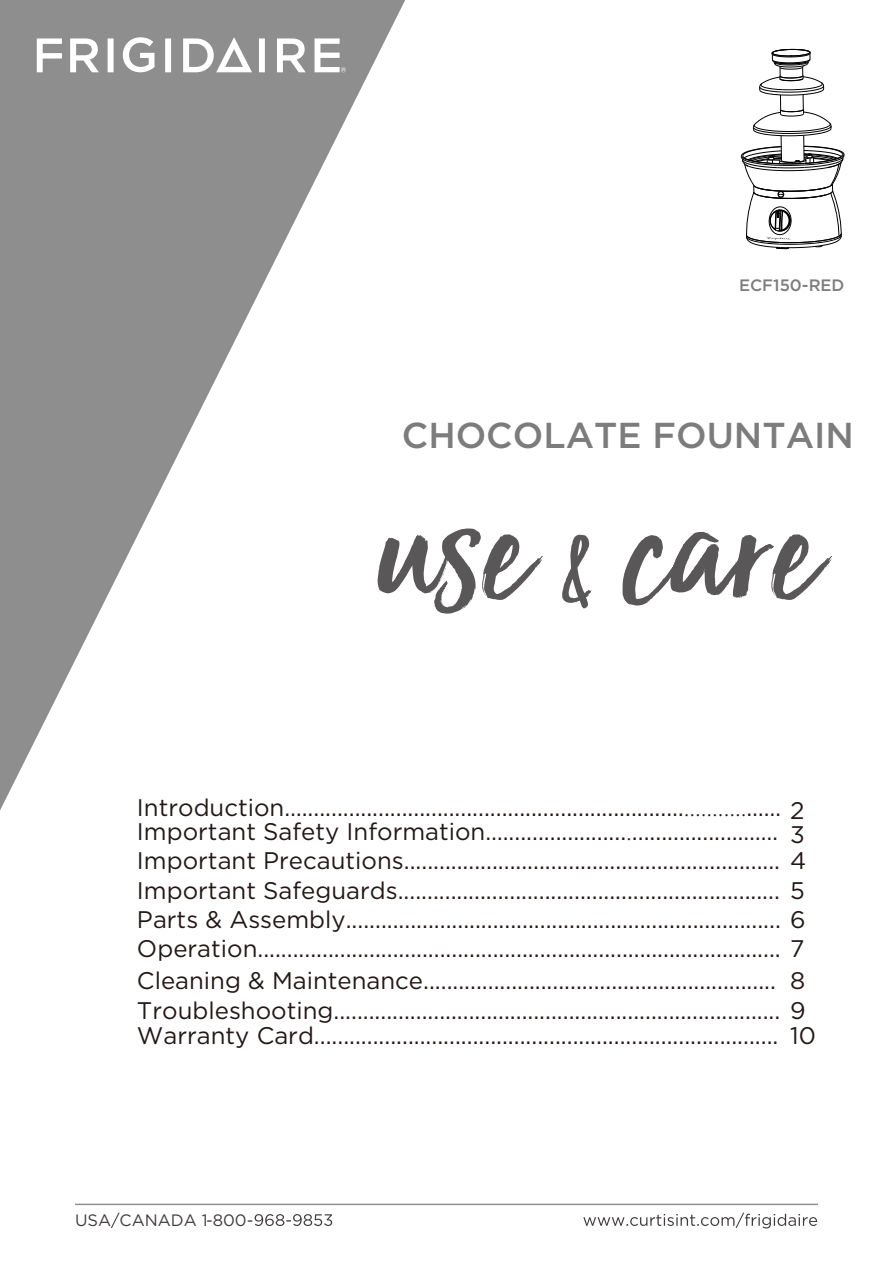
<style>
.page{position:relative;width:893px;height:1263px;background:#fff}
.page>*{position:absolute;margin:0;border:0;box-sizing:border-box;transform-origin:0 0}
.t1{font:500 36px "Gotham";color:#7c7c7c}
.t2{font:24px/29.4px "Gotham";color:#231815}
.t3{font:16.5px "Gotham";color:#403c3b}
.t4{font:500 16.5px "Gotham";color:#7d7d7d}
.s1{font-family:"Adobe Song Std";font-weight:300}
</style>
<div class="page">
<svg style="left:0;top:0;width:405px;height:810px"></svg>
<svg style="left:259px;top:38px;width:6px;height:34px"></svg>
<svg style="left:123px;top:37px;width:31px;height:35px"></svg>
<svg style="left:37px;top:38px;width:25px;height:34px"></svg>
<svg style="left:70px;top:38px;width:29px;height:34px"></svg>
<svg style="left:108px;top:38px;width:6px;height:34px"></svg>
<svg style="left:165px;top:38px;width:6px;height:34px"></svg>
<svg style="left:277px;top:38px;width:29px;height:34px"></svg>
<svg style="left:183px;top:37px;width:69px;height:35px"></svg>
<svg style="left:315px;top:38px;width:31px;height:34px"></svg>
<svg style="left:111px;top:1213px;width:9px;height:15px"></svg>
<svg style="left:255px;top:1214px;width:77px;height:12px"></svg>
<svg style="left:583px;top:1212px;width:234px;height:16px"></svg>
<hr style="left:75px;top:1203px;width:743px;height:2px;background:#8e8e8e">
<svg style="left:377px;top:528px;width:166px;height:86px"></svg>
<svg style="left:562px;top:535px;width:30px;height:73px"></svg>
<svg style="left:623px;top:532px;width:209px;height:74px"></svg>
<svg style="left:741px;top:49px;width:104px;height:201px"></svg>
<p class="t4" style="left:739px;top:274px;width:107px">ECF150-RED</p>
<h1 class="t1" style="left:402px;top:412px;width:454px">CHOCOLATE FOUNTAIN</h1>
<p class="t2" style="left:137px;top:792px;width:669px">Introduction…..............................................................…<span class="s1">...........</span>…… 2</p>
<p class="t2" style="left:137px;top:816px;width:671px">Important Safety Information….....................<span class="s1">.</span>................……… Important Precautions................................................................ 4<br>Important Safeguards................................................................. 5<br>Parts &amp; Assembly.......................................................................... 6<br>Operation......................................................................................... 7</p>
<p class="t2" style="left:790px;top:819px;width:16px">3</p>
<p class="t2" style="left:137px;top:965px;width:670px">Cleaning &amp; Maintenance............................................................ 8<br>Troubleshooting............................................................................ 9</p>
<p class="t2" style="left:790px;top:1020px;width:27px">10</p>
<p class="t2" style="left:137px;top:1020px;width:643px">Warranty Card...............................................................................</p>
<p class="t3" style="left:75px;top:1209px;width:180px">USA CANADA 1-800-</p>
</div>
